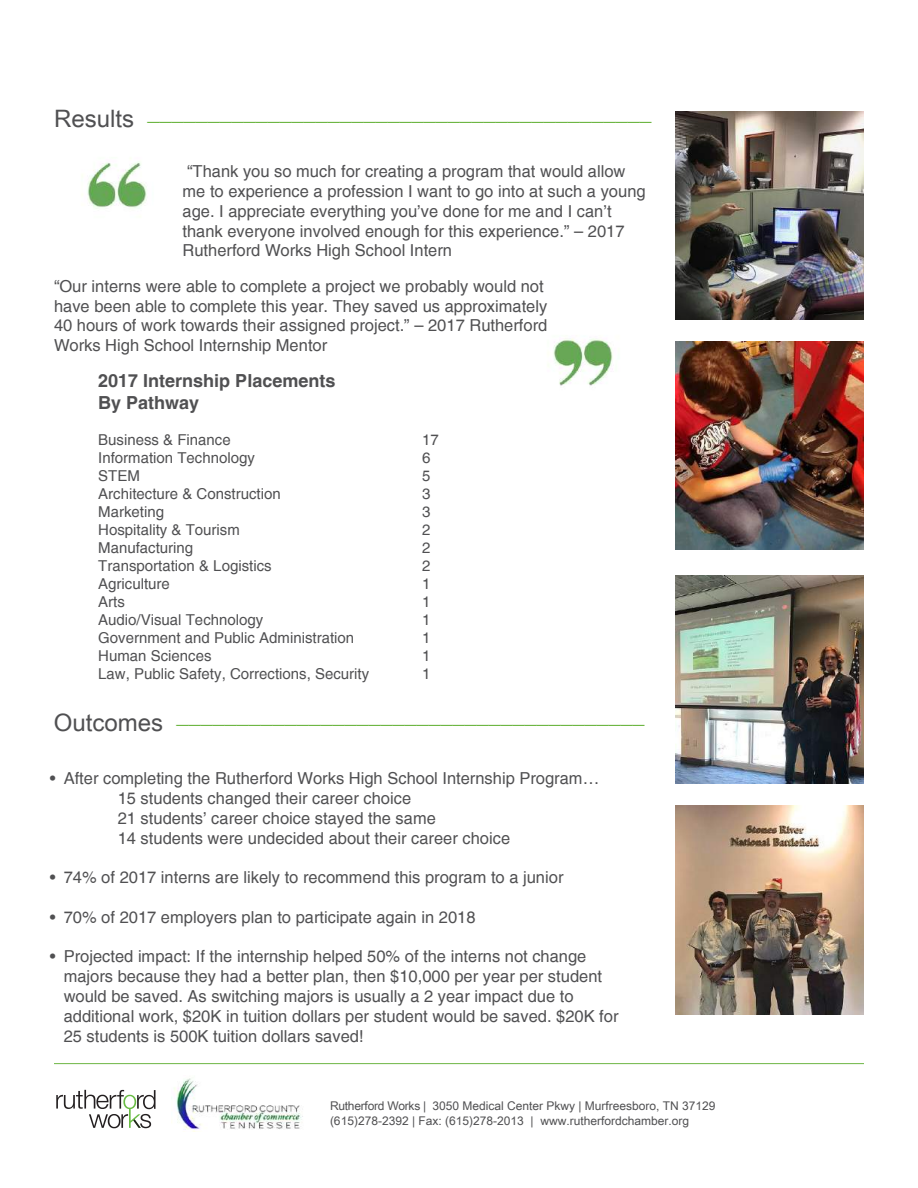
<style>
.page{position:relative;width:918px;height:1188px;background:#fff}
.page>*{position:absolute;margin:0;border:0;box-sizing:border-box;transform-origin:0 0}
.t1{font:24px "Arial Unicode MS";color:#6eb644}
.t2{font:700 18px/21.6px "Helvetica";color:#505052}
.t3{font:16.5px/19.8px "Helvetica";color:#505052}
.t4{font:15px "Helvetica";color:#505052}
.t5{font:12px/14.4px "Arial Unicode MS";color:#505052}
.s1{color:#505052}
</style>
<div class="page">
<hr style="left:54px;top:1063px;width:810px;height:1px;background:#6eb644">
<svg style="left:56px;top:1090px;width:100px;height:38px"></svg>
<img style="left:171px;top:1078px;width:132px;height:54px">
<img style="left:675px;top:111px;width:189px;height:208px">
<img style="left:675px;top:576px;width:189px;height:208px">
<img style="left:675px;top:342px;width:189px;height:208px">
<img style="left:675px;top:806px;width:189px;height:208px">
<img style="left:548px;top:338px;width:65px;height:48px">
<img style="left:82px;top:158px;width:65px;height:51px">
<h1 class="t1" style="left:54px;top:94px;width:599px"><span class="s1">Results</span> __________________________________________</h1>
<p class="t3" style="left:183px;top:162px;width:465px">“Thank you so much for creating a program that would allow me to experience a profession I want to go into at such a young age. I appreciate everything you’ve done for me and I can’t thank everyone involved enough for this experience.” – 2017<br>Rutherford Works High School Intern</p>
<p class="t3" style="left:54px;top:276px;width:495px">“Our interns were able to complete a project we probably would not have been able to complete this year. They saved us approximately 40 hours of work towards their assigned project.” – 2017 Rutherford Works High School Internship Mentor</p>
<p class="t2" style="left:98px;top:370px;width:239px">2017 Internship Placements<br>By Pathway</p>
<p class="t4" style="left:98px;top:431px;width:134px">Business &amp; Finance</p>
<p class="t4" style="left:422px;top:431px;width:18px">17</p>
<p class="t4" style="left:98px;top:449px;width:158px">Information Technology</p>
<p class="t4" style="left:422px;top:449px;width:10px">6</p>
<p class="t4" style="left:98px;top:467px;width:43px">STEM</p>
<p class="t4" style="left:422px;top:467px;width:10px">5</p>
<p class="t4" style="left:98px;top:485px;width:184px">Architecture &amp; Construction</p>
<p class="t4" style="left:422px;top:485px;width:10px">3</p>
<p class="t4" style="left:98px;top:503px;width:67px">Marketing</p>
<p class="t4" style="left:422px;top:503px;width:10px">3</p>
<p class="t4" style="left:98px;top:521px;width:143px">Hospitality &amp; Tourism</p>
<p class="t4" style="left:422px;top:521px;width:10px">2</p>
<p class="t4" style="left:98px;top:539px;width:97px">Manufacturing</p>
<p class="t4" style="left:422px;top:539px;width:10px">2</p>
<p class="t4" style="left:98px;top:557px;width:175px">Transportation &amp; Logistics</p>
<p class="t4" style="left:422px;top:557px;width:10px">2</p>
<p class="t4" style="left:98px;top:575px;width:73px">Agriculture</p>
<p class="t4" style="left:422px;top:575px;width:10px">1</p>
<p class="t4" style="left:98px;top:593px;width:28px">Arts</p>
<p class="t4" style="left:422px;top:593px;width:10px">1</p>
<p class="t4" style="left:98px;top:611px;width:167px">Audio/Visual Technology</p>
<p class="t4" style="left:422px;top:611px;width:10px">1</p>
<p class="t4" style="left:98px;top:629px;width:257px">Government and Public Administration</p>
<p class="t4" style="left:422px;top:629px;width:10px">1</p>
<p class="t4" style="left:98px;top:647px;width:115px">Human Sciences</p>
<p class="t4" style="left:422px;top:647px;width:10px">1</p>
<p class="t4" style="left:98px;top:665px;width:272px">Law, Public Safety, Corrections, Security</p>
<p class="t4" style="left:422px;top:665px;width:10px">1</p>
<h1 class="t1" style="left:54px;top:697px;width:592px"><span class="s1">Outcomes</span> _______________________________________</h1>
<p class="t3" style="left:50px;top:769px;width:7px">•</p>
<p class="t3" style="left:50px;top:868px;width:7px">•</p>
<p class="t3" style="left:50px;top:907px;width:7px">•</p>
<p class="t3" style="left:50px;top:947px;width:7px">•</p>
<p class="t3" style="left:118px;top:769px;width:483px;text-indent:-54px">After completing the Rutherford Works High School Internship Program… 15 students changed their career choice<br>21 students’ career choice stayed the same<br>14 students were undecided about their career choice</p>
<p class="t3" style="left:64px;top:868px;width:501px">74% of 2017 interns are likely to recommend this program to a junior</p>
<p class="t3" style="left:64px;top:907px;width:413px">70% of 2017 employers plan to participate again in 2018</p>
<p class="t3" style="left:64px;top:947px;width:556px">Projected impact: If the internship helped 50% of the interns not change majors because they had a better plan, then $10,000 per year per student would be saved. As switching majors is usually a 2 year impact due to additional work, $20K in tuition dollars per student would be saved. $20K for 25 students is 500K tuition dollars saved!</p>
<p class="t5" style="left:330px;top:1099px;width:387px">Rutherford Works | 3050 Medical Center Pkwy | Murfreesboro, TN 37129 (615)278-2392 | Fax: (615)278-2013 | www.rutherfordchamber.org</p>
</div>
